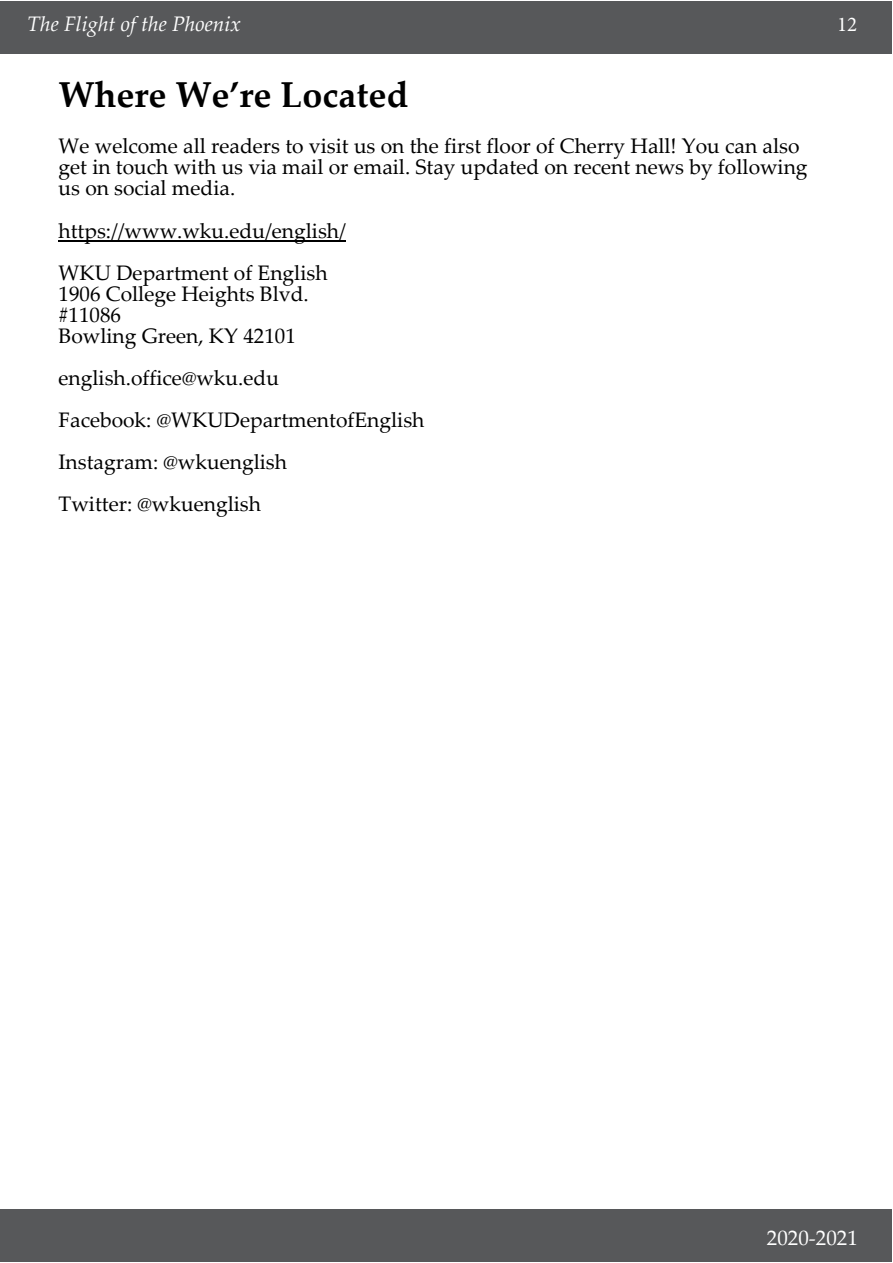
<style>
.page{position:relative;width:893px;height:1263px;background:#fff}
.page>*{position:absolute;margin:0;border:0;box-sizing:border-box;transform-origin:0 0}
.t1{font:700 36px "Palatino Linotype";color:#000}
.t2{font:21px/21px "Palatino Linotype";color:#000}
.t3{font:italic 21px "Palatino";color:#fff}
.t4{font:21px "Palatino Linotype";color:#fff}
.t5{font:21px "Minion Pro";color:#fff}
</style>
<div class="page">
<div style="left:1px;top:1px;width:891px;height:52px;background:#57585a"></div>
<hr style="left:59px;top:240px;width:287px;height:2px;background:#000">
<div style="left:1px;top:1210px;width:891px;height:52px;background:#57585a"></div>
<p class="t3" style="left:27px;top:6px;width:215px">The Flight of the Phoenix</p>
<p class="t5" style="left:837px;top:10px;width:22px">12</p>
<h1 class="t1" style="left:59px;top:70px;width:351px">Where We’re Located</h1>
<p class="t2" style="left:59px;top:135px;width:751px">We welcome all readers to visit us on the first floor of Cherry Hall! You can also get in touch with us via mail or email. Stay updated on recent news by following us on social media.</p>
<p class="t2" style="left:59px;top:209px;width:289px;line-height:42px">https://www.wku.edu/english/<br>WKU Department of English</p>
<p class="t2" style="left:59px;top:282px;width:252px">1906 College Heights Blvd. #11086<br>Bowling Green, KY 42101</p>
<p class="t2" style="left:59px;top:356px;width:367px;line-height:42px">english.office@wku.edu<br>Facebook: @WKUDepartmentofEnglish<br>Instagram: @wkuenglish<br>Twitter: @wkuenglish</p>
<p class="t4" style="left:767px;top:1222px;width:92px">2020-2021</p>
</div>
